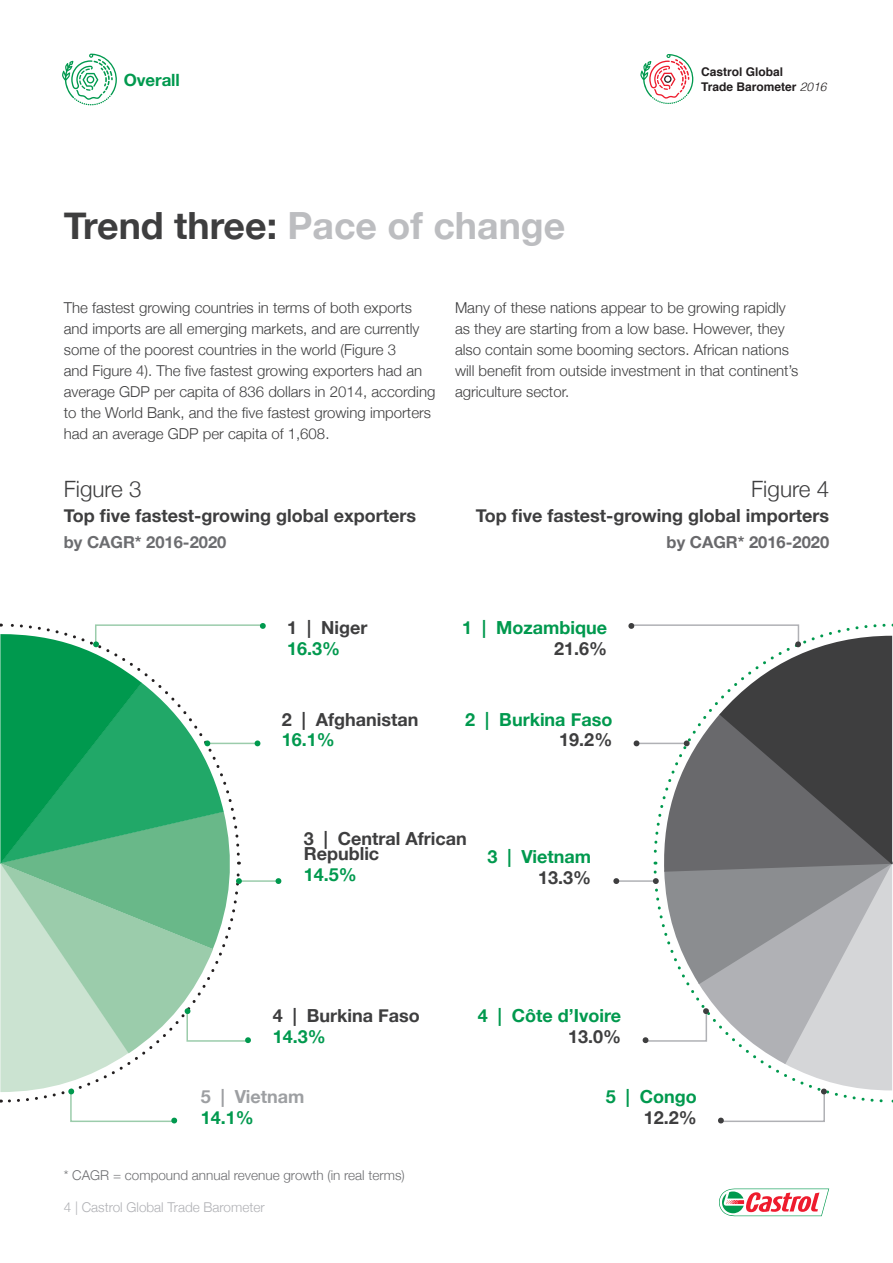
<style>
.page{position:relative;width:893px;height:1263px;background:#fff}
.page>*{position:absolute;margin:0;border:0;box-sizing:border-box;transform-origin:0 0}
.t1{font:700 37.5px "Helvetica Neue";color:#bcbdc0}
.Body{font:300 22.5px "Helvetica Neue";color:#3e3e3f}
.List_figures{font:700 18px/15px "Helvetica Neue";color:#3e3e3f}
.List_figures-2{font:700 18px "Helvetica Neue";color:#00994e}
.Body-2{font:700 18px "Helvetica Neue";color:#3e3e3f}
.List_figures-3{font:700 18px "Helvetica Neue";color:#9d9fa2}
.t2{font:700 16.95px "Helvetica Neue";letter-spacing:-.005em;color:#00994e}
.Body-3{font:700 16.5px "Helvetica Neue";color:#6c6d70}
.Body-4{font:700 16.5px "Helvetica Neue";color:#69696c}
.Body-5{font:300 15px/21px "Helvetica Neue";color:#3e3e3f}
.t3{font:300 13.5px "Helvetica Neue";color:#6c6d70}
.t4{font:300 13.5px "Helvetica Neue";color:#b0b1b5}
.t5{font:700 12px/14.4px "Helvetica";color:#231f20}
.s1{font-weight:300;font-style:italic}
.s2{color:#3e3e3f}
</style>
<div class="page">
<svg style="left:62px;top:54px;width:55px;height:51px"></svg>
<svg style="left:719px;top:1188px;width:110px;height:28px"></svg>
<svg style="left:640px;top:54px;width:53px;height:50px"></svg>
<hr style="left:239px;top:880px;width:39px;height:2px;background:#9bccab">
<svg style="left:275px;top:878px;width:7px;height:6px"></svg>
<svg style="left:0;top:623px;width:266px;height:501px"></svg>
<hr style="left:616px;top:880px;width:40px;height:2px;background:#b0b1b5">
<svg style="left:628px;top:623px;width:265px;height:501px"></svg>
<svg style="left:613px;top:878px;width:7px;height:6px"></svg>
<p class="t2" style="left:124px;top:67px;width:58px">Overall</p>
<p class="t5" style="left:701px;top:65px;width:127px">Castrol Global<br>Trade Barometer <span class="s1">2016</span></p>
<h1 class="t1" style="left:64px;top:196px;width:503px"><span class="s2">Trend three:</span> Pace of change</h1>
<p class="Body-5" style="left:64px;top:296px;width:373px">The fastest growing countries in terms of both exports and imports are all emerging markets, and are currently some of the poorest countries in the world (Figure 3<br>and Figure 4). The five fastest growing exporters had an average GDP per capita of 836 dollars in 2014, according to the World Bank, and the five fastest growing importers had an average GDP per capita of 1,608.</p>
<p class="Body-5" style="left:455px;top:296px;width:345px">Many of these nations appear to be growing rapidly as they are starting from a low base. However, they also contain some booming sectors. African nations will benefit from outside investment in that continent’s agriculture sector.</p>
<p class="Body" style="left:64px;top:471px;width:79px">Figure 3</p>
<p class="Body-2" style="left:64px;top:502px;width:354px">Top five fastest-growing global exporters</p>
<p class="Body-3" style="left:64px;top:529px;width:164px">by CAGR* 2016-2020</p>
<p class="Body" style="left:751px;top:471px;width:79px">Figure 4</p>
<p class="Body-2" style="left:476px;top:502px;width:355px">Top five fastest-growing global importers</p>
<p class="Body-4" style="left:667px;top:529px;width:164px">by CAGR* 2016-2020</p>
<p class="List_figures" style="left:287px;top:621px;width:82px">1 | Niger</p>
<p class="List_figures-2" style="left:287px;top:634px;width:55px">16.3%</p>
<p class="List_figures" style="left:282px;top:712px;width:138px">2 | Afghanistan</p>
<p class="List_figures-2" style="left:282px;top:726px;width:55px">16.1%</p>
<p class="List_figures-2" style="left:462px;top:614px;width:146px">1 | Mozambique</p>
<p class="List_figures" style="left:554px;top:642px;width:55px">21.6%</p>
<p class="List_figures-2" style="left:465px;top:705px;width:149px">2 | Burkina Faso</p>
<p class="List_figures" style="left:559px;top:733px;width:55px">19.2%</p>
<p class="List_figures" style="left:304px;top:832px;width:165px">3 | Central African<br>Republic</p>
<p class="List_figures-2" style="left:304px;top:860px;width:55px">14.5%</p>
<p class="List_figures-2" style="left:487px;top:843px;width:105px">3 | Vietnam</p>
<p class="List_figures" style="left:538px;top:870px;width:55px">13.3%</p>
<p class="List_figures" style="left:273px;top:1009px;width:149px">4 | Burkina Faso</p>
<p class="List_figures-2" style="left:273px;top:1022px;width:55px">14.3%</p>
<p class="List_figures-3" style="left:201px;top:1083px;width:105px">5 | Vietnam</p>
<p class="List_figures-2" style="left:201px;top:1103px;width:55px">14.1%</p>
<p class="t3" style="left:64px;top:1164px;width:342px">* CAGR = compound annual revenue growth (in real terms)</p>
<p class="t4" style="left:64px;top:1196px;width:202px">4 | Castrol Global Trade Barometer</p>
<p class="List_figures-2" style="left:478px;top:1002px;width:145px">4 | Côte d’Ivoire</p>
<p class="List_figures" style="left:568px;top:1030px;width:55px">13.0%</p>
<p class="List_figures-2" style="left:606px;top:1083px;width:93px">5 | Congo</p>
<p class="List_figures" style="left:644px;top:1111px;width:55px">12.2%</p>
</div>
